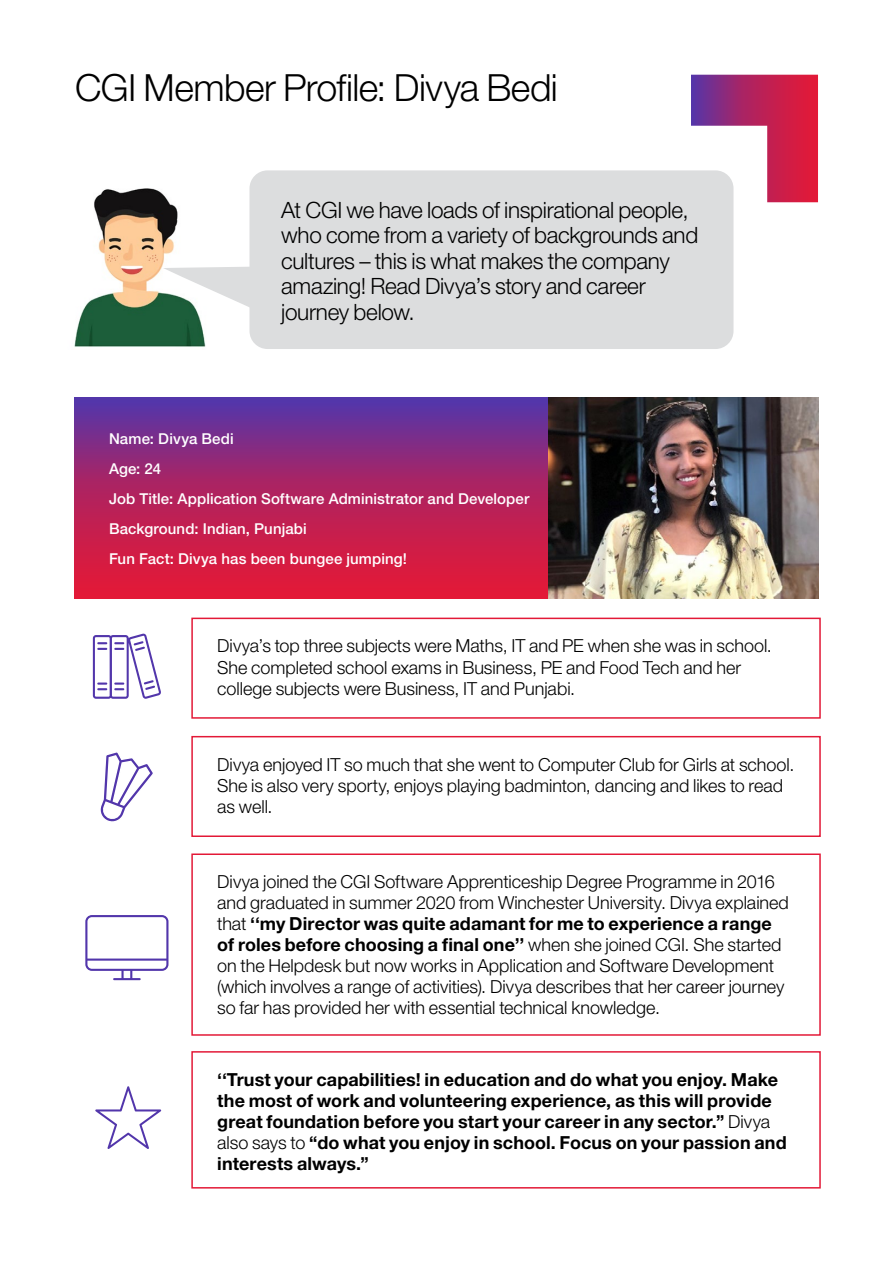
<style>
.page{position:relative;width:893px;height:1263px;background:#fff}
.page>*{position:absolute;margin:0;border:0;box-sizing:border-box;transform-origin:0 0}
.t1{font:300 37.5px "Helvetica Neue LT Pro";letter-spacing:-.015em;color:#000}
.t2{font:300 22.5px/25.5px "Helvetica Neue LT Pro";letter-spacing:-.015em;color:#000}
.t3{font:300 18px/21px "Helvetica Neue LT Pro";color:#000}
.t4{font:700 18px/21px "Helvetica Neue LT Pro";letter-spacing:.005em;color:#000}
.t5{font:500 15px/30px "Helvetica Neue LT Pro";letter-spacing:.005em;color:#fff}
.s1{font-weight:700}
.s2{font-weight:300}
</style>
<div class="page">
<img style="left:74px;top:188px;width:132px;height:159px">
<svg style="left:691px;top:75px;width:127px;height:127px"></svg>
<div style="left:249px;top:170px;width:484px;height:179px;background:#dcddde;border-radius:18px"></div>
<svg style="left:163px;top:265px;width:88px;height:72px"></svg>
<svg style="left:75px;top:398px;width:474px;height:201px;background:#a82464"></svg>
<div style="left:191px;top:618px;width:630px;height:101px;background:#fff;border:2px solid #e31937"></div>
<div style="left:191px;top:853px;width:630px;height:183px;background:#fff;border:2px solid #e31937"></div>
<div style="left:191px;top:736px;width:630px;height:101px;background:#fff;border:2px solid #e31937"></div>
<div style="left:191px;top:1051px;width:630px;height:137px;background:#fff;border:2px solid #e31937"></div>
<img style="left:549px;top:398px;width:269px;height:201px">
<svg style="left:93px;top:633px;width:68px;height:66px"></svg>
<svg style="left:100px;top:752px;width:53px;height:70px"></svg>
<svg style="left:85px;top:915px;width:83px;height:65px"></svg>
<svg style="left:95px;top:1086px;width:66px;height:63px"></svg>
<h1 class="t1" style="left:75px;top:65px;width:484px">CGI Member Profile: Divya Bedi</h1>
<p class="t2" style="left:281px;top:197px;width:419px">At CGI we have loads of inspirational people, who come from a variety of backgrounds and cultures – this is what makes the company amazing! Read Divya’s story and career journey below.</p>
<p class="t5" style="left:109px;top:424px;width:422px">Name: Divya Bedi<br>Age: 24<br>Job Title: Application Software Administrator and Developer<br>Background: Indian, Punjabi<br>Fun Fact: Divya has been bungee jumping!</p>
<p class="t3" style="left:217px;top:635px;width:556px">Divya’s top three subjects were Maths, IT and PE when she was in school.<br>She completed school exams in Business, PE and Food Tech and her college subjects were Business, IT and Punjabi.</p>
<p class="t3" style="left:217px;top:753px;width:579px">Divya enjoyed IT so much that she went to Computer Club for Girls at school.<br>She is also very sporty, enjoys playing badminton, dancing and likes to read as well.</p>
<p class="t3" style="left:217px;top:871px;width:573px">Divya joined the CGI Software Apprenticeship Degree Programme in 2016 and graduated in summer 2020 from Winchester University. Divya explained that <span class="s1">‘‘my Director was quite adamant for me to experience a range of roles before choosing a final one’’</span> when she joined CGI. She started on the Helpdesk but now works in Application and Software Development (which involves a range of activities). Divya describes that her career journey so far has provided her with essential technical knowledge.</p>
<p class="t4" style="left:217px;top:1069px;width:571px">‘‘Trust your capabilities! in education and do what you enjoy. Make the most of work and volunteering experience, as this will provide great foundation before you start your career in any sector.” <span class="s2">Divya also says to</span> “do what you enjoy in school. Focus on your passion and interests always.”</p>
</div>
